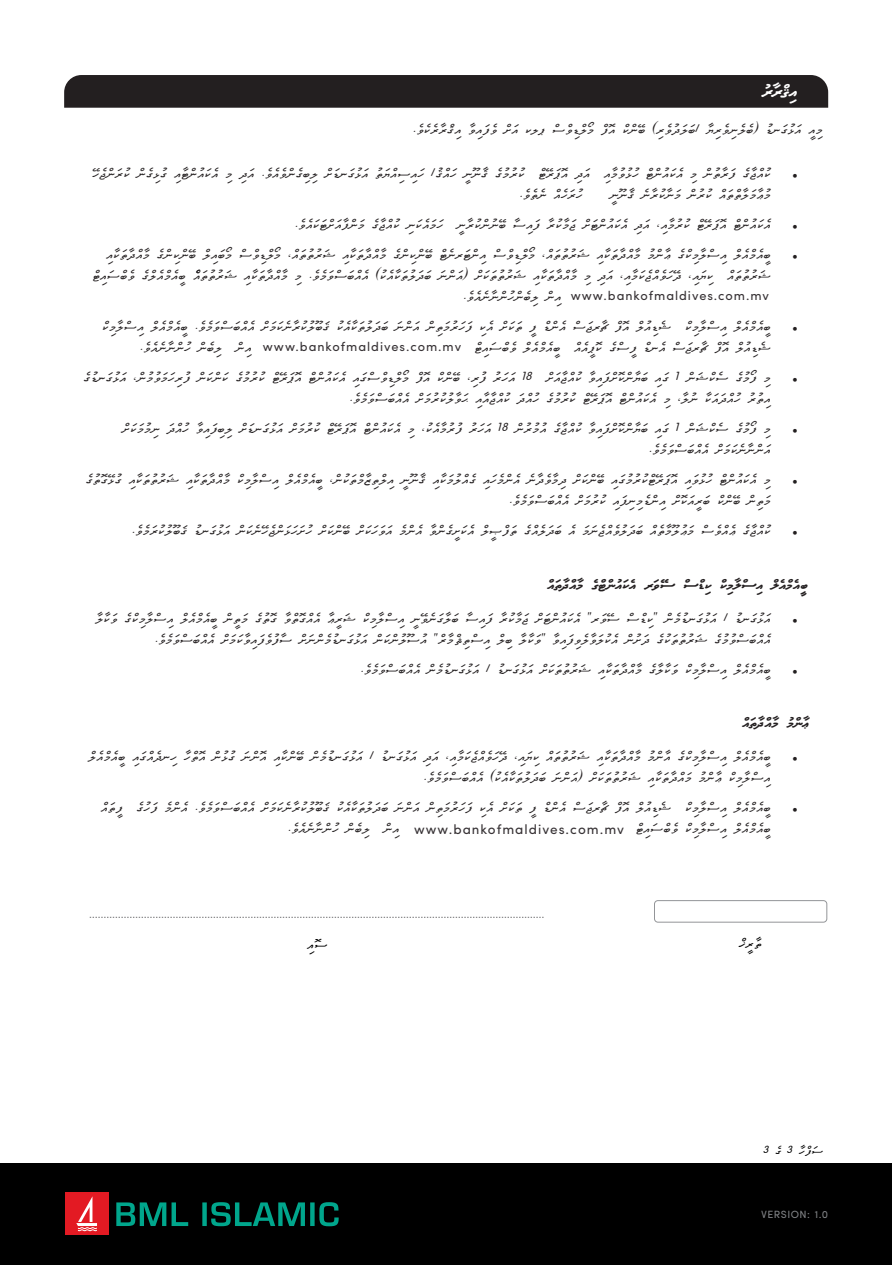
<style>
.page{position:relative;width:893px;height:1265px;background:#fff}
.page>*{position:absolute;margin:0;border:0;box-sizing:border-box;transform-origin:0 0}
.t1{font:13.5px "Sofia Pro";letter-spacing:.075em;color:#383336}
.t2{font:12.75px "Sofia Pro";letter-spacing:.075em;color:#383336}
.t3{font:10.5px "Sofia Pro";letter-spacing:.045em;color:#808285}
</style>
<div class="page">
<div style="left:654px;top:900px;width:173px;height:22px;border:1px solid #939598;border-radius:3px"></div>
<svg style="left:90px;top:917px;width:454px;height:1px"></svg>
<div style="left:1px;top:1163px;width:890px;height:101px;background:#000"></div>
<div style="left:65px;top:1192px;width:43px;height:42px;background:#e31a23"></div>
<svg style="left:76px;top:1196px;width:21px;height:35px"></svg>
<svg style="left:116px;top:1202px;width:222px;height:24px"></svg>
<div style="left:64px;top:75px;width:764px;height:33px;background:#231f20"></div>
<p class="t2" style="left:263px;top:342px;width:200px">www.bankofmaldives.com.mv</p>
<p class="t2" style="left:571px;top:291px;width:200px">www.bankofmaldives.com.mv</p>
<p class="t1" style="left:414px;top:823px;width:211px">www.bankofmaldives.com.mv</p>
<p class="t3" style="left:761px;top:1210px;width:69px">VERSION: 1.0</p>
</div>
